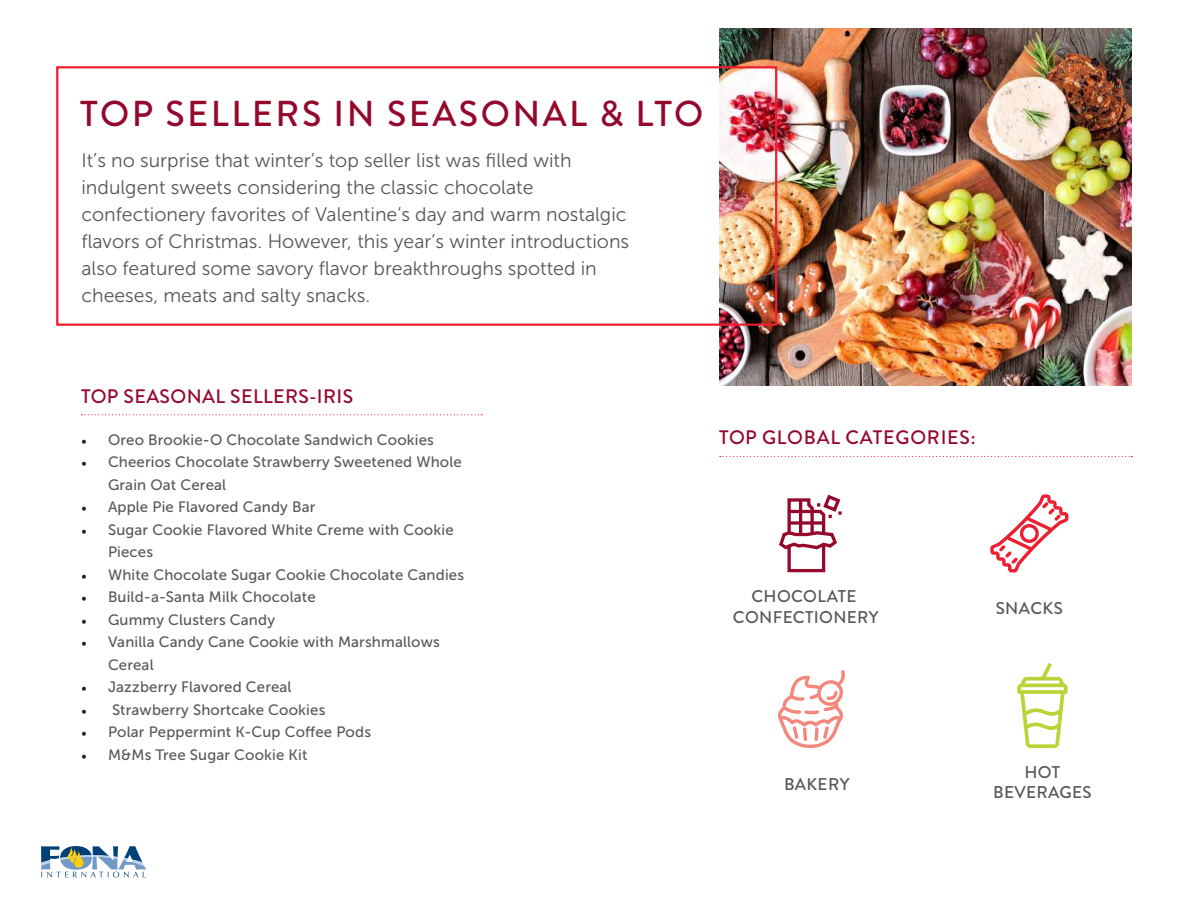
<style>
.page{position:relative;width:1188px;height:918px;background:#fff}
.page>*{position:absolute;margin:0;border:0;box-sizing:border-box;transform-origin:0 0}
.t1{font:500 36px "Brandon Grotesque";letter-spacing:.07em;color:#94082b}
.t2{font:19.5px/27px "Museo Sans 300";color:#57585a}
.t3{font:500 19.5px "Brandon Grotesque";letter-spacing:.02em;color:#94082b}
.t4{font:500 19.5px "Brandon Grotesque";letter-spacing:.04em;color:#94082b}
.t5{font:500 16.95px/20.4px "Brandon Grotesque";letter-spacing:.02em;color:#57585a;text-align:center}
.t6{font:15px/22.5px "Museo Sans 500";letter-spacing:.01em;color:#57585a}
.s1{font-family:"Minion Pro";color:#231f20}
</style>
<div class="page">
<svg style="left:41px;top:846px;width:105px;height:32px"></svg>
<img style="left:719px;top:29px;width:413px;height:357px">
<div style="left:56px;top:66px;width:721px;height:260px;border:2px solid #ec2031"></div>
<svg style="left:82px;top:414px;width:400px;height:1px"></svg>
<svg style="left:720px;top:456px;width:412px;height:1px"></svg>
<svg style="left:779px;top:495px;width:63px;height:77px"></svg>
<svg style="left:990px;top:494px;width:78px;height:79px"></svg>
<svg style="left:778px;top:670px;width:67px;height:78px"></svg>
<svg style="left:1017px;top:663px;width:51px;height:85px"></svg>
<h1 class="t1" style="left:80px;top:89px;width:625px">TOP SELLERS IN SEASONAL &amp; LTO</h1>
<p class="t2" style="left:81px;top:147px;width:549px">It’s no surprise that winter’s top seller list was filled with indulgent sweets considering the classic chocolate confectionery favorites of Valentine’s day and warm nostalgic flavors of Christmas. However, this year’s winter introductions also featured some savory flavor breakthroughs spotted in cheeses, meats and salty snacks.</p>
<h2 class="t3" style="left:81px;top:382px;width:274px">TOP SEASONAL SELLERS-IRIS</h2>
<p class="t6" style="left:81px;top:428px;width:355px"><span class="s1">•</span> Oreo Brookie-O Chocolate Sandwich Cookies</p>
<p class="t6" style="left:108px;top:451px;width:355px;text-indent:-27px"><span class="s1">•</span> Cheerios Chocolate Strawberry Sweetened Whole<br>Grain Oat Cereal</p>
<p class="t6" style="left:81px;top:496px;width:236px"><span class="s1">•</span> Apple Pie Flavored Candy Bar</p>
<p class="t6" style="left:108px;top:518px;width:347px;text-indent:-27px"><span class="s1">•</span> Sugar Cookie Flavored White Creme with Cookie<br>Pieces</p>
<p class="t6" style="left:81px;top:563px;width:385px"><span class="s1">•</span> White Chocolate Sugar Cookie Chocolate Candies</p>
<p class="t6" style="left:81px;top:586px;width:236px"><span class="s1">•</span> Build-a-Santa Milk Chocolate</p>
<p class="t6" style="left:81px;top:608px;width:195px"><span class="s1">•</span> Gummy Clusters Candy</p>
<p class="t6" style="left:108px;top:631px;width:333px;text-indent:-27px"><span class="s1">•</span> Vanilla Candy Cane Cookie with Marshmallows<br>Cereal</p>
<p class="t6" style="left:81px;top:676px;width:212px"><span class="s1">•</span> Jazzberry Flavored Cereal</p>
<p class="t6" style="left:81px;top:698px;width:246px"><span class="s1">•</span> Strawberry Shortcake Cookies</p>
<p class="t6" style="left:81px;top:721px;width:292px"><span class="s1">•</span> Polar Peppermint K-Cup Coffee Pods</p>
<p class="t6" style="left:81px;top:743px;width:228px"><span class="s1">•</span> M&amp;Ms Tree Sugar Cookie Kit</p>
<h2 class="t4" style="left:719px;top:424px;width:258px">TOP GLOBAL CATEGORIES:</h2>
<p class="t5" style="left:733px;top:587px;width:147px">CHOCOLATE<br>CONFECTIONERY</p>
<p class="t5" style="left:784px;top:774px;width:67px">BAKERY</p>
<p class="t5" style="left:996px;top:599px;width:69px">SNACKS</p>
<p class="t5" style="left:993px;top:762px;width:100px">HOT<br>BEVERAGES</p>
</div>
